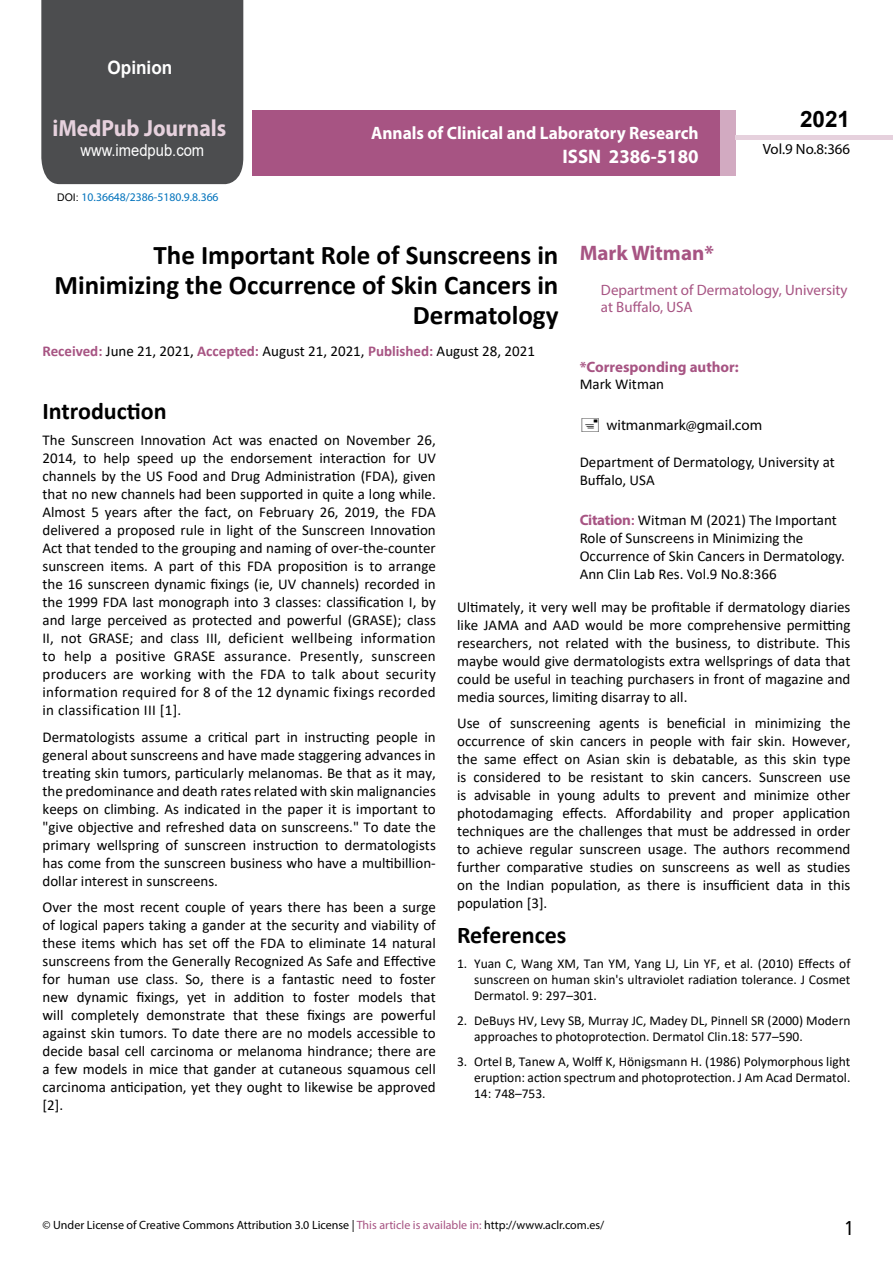
<style>
.page{position:relative;width:893px;height:1263px;background:#fff}
.page>*{position:absolute;margin:0;border:0;box-sizing:border-box;transform-origin:0 0}
.t1{font:700 27px/29.7px "Calibri";color:#000;text-align:right}
.t2{font:25.5px "Tunga";color:#000}
.t3{font:700 24px "Calibri";color:#000}
.t4{font:700 23.4px "Myriad Pro";color:#e6d1dd;scale:.93 1}
.t5{font:700 22.5px "Arial";color:#000}
.t6{font:700 21px "Myriad Pro";color:#a75483}
.t7{font:700 19.65px "Myriad Pro";color:#fff;scale:.96 1}
.t8{font:700 18.45px "Arial";color:#fff;scale:.93 1}
.t9{font:700 18px "Myriad Pro";color:#fff;scale:.96 1}
.t10{font:16.5px "Arial";color:#fff;scale:.89 1}
.t11{font:15px/18px "Calibri";color:#000;text-align:justify}
.t12{font:15px/17.4px "Myriad Pro";color:#a75483}
.t13{font:700 15px "Myriad Pro";color:#a75483}
.t14{font:15px "Myriad Pro";color:#000}
.t15{font:14.85px "Myriad Pro";color:#000}
.t16{font:13.5px/16.2px "Calibri";color:#000;text-align:justify}
.t17{font:12px "Myriad Pro";color:#000}
.t18{font:11.7px "Myriad Pro";color:#0072bc}
.s1{font-family:"Arial";font-size:10.5px;color:#000}
.s2{font-weight:700;color:#a75483}
.s3{font-family:"Myriad Pro";font-weight:700;color:#a75483}
.s4{color:#a75483}
</style>
<div class="page">
<div style="left:252px;top:110px;width:469px;height:66px;background:#a75483"></div>
<div style="left:720px;top:110px;width:16px;height:66px;background:#d2aac1"></div>
<div style="left:41px;top:0;width:202px;height:184px;background:#4c4d4f"></div>
<div style="left:736px;top:135px;width:157px;height:5px;background:#e6d1dd"></div>
<p class="t8" style="left:108px;top:54px;width:71px">Opinion</p>
<h3 class="t4" style="left:52px;top:113px;width:188px">iMedPub Journals</h3>
<p class="t10" style="left:80px;top:139px;width:141px">www.imedpub.com</p>
<p class="t18" style="left:57px;top:189px;width:163px"><span class="s1">DOI:</span> 10.36648/2386-5180.9.8.366</p>
<p class="t9" style="left:371px;top:121px;width:343px">Annals of Clinical and Laboratory Research</p>
<h3 class="t7" style="left:563px;top:144px;width:143px">ISSN 2386-5180</h3>
<h3 class="t5" style="left:800px;top:104px;width:52px">2021</h3>
<p class="t15" style="left:763px;top:140px;width:89px">Vol.9 No.8:366</p>
<h1 class="t1" style="left:54px;top:240px;width:505px">The Important Role of Sunscreens in<br>Minimizing the Occurrence of Skin Cancers in<br>Dermatology</h1>
<p class="t11" style="left:43px;top:342px;width:494px"><span class="s2">Received:</span> June 21, 2021, <span class="s2">Accepted:</span> August 21, 2021, <span class="s2">Published:</span> August 28, 2021</p>
<h3 class="t6" style="left:580px;top:239px;width:136px">Mark Witman*</h3>
<p class="t12" style="left:601px;top:280px;width:248px">Department of Dermatology, University at Buffalo, USA</p>
<h3 class="t3" style="left:43px;top:394px;width:126px">Introduction</h3>
<p class="t11" style="left:43px;top:431px;width:395px">The Sunscreen Innovation Act was enacted on November 26, 2014, to help speed up the endorsement interaction for UV channels by the US Food and Drug Administration (FDA), given that no new channels had been supported in quite a long while.<br>Almost 5 years after the fact, on February 26, 2019, the FDA delivered a proposed rule in light of the Sunscreen Innovation Act that tended to the grouping and naming of over-the-counter sunscreen items. A part of this FDA proposition is to arrange the 16 sunscreen dynamic fixings (ie, UV channels) recorded in the 1999 FDA last monograph into 3 classes: classification I, by and large perceived as protected and powerful (GRASE); class II, not GRASE; and class III, deficient wellbeing information to help a positive GRASE assurance. Presently, sunscreen producers are working with the FDA to talk about security information required for 8 of the 12 dynamic fixings recorded in classification III [1].</p>
<p class="t11" style="left:43px;top:727px;width:395px">Dermatologists assume a critical part in instructing people in general about sunscreens and have made staggering advances in treating skin tumors, particularly melanomas. Be that as it may, the predominance and death rates related with skin malignancies keeps on climbing. As indicated in the paper it is important to "give objective and refreshed data on sunscreens." To date the primary wellspring of sunscreen instruction to dermatologists has come from the sunscreen business who have a multibillion&shy;dollar interest in sunscreens.</p>
<p class="t11" style="left:43px;top:898px;width:395px">Over the most recent couple of years there has been a surge of logical papers taking a gander at the security and viability of these items which has set off the FDA to eliminate 14 natural sunscreens from the Generally Recognized As Safe and Effective for human use class. So, there is a fantastic need to foster new dynamic fixings, yet in addition to foster models that will completely demonstrate that these fixings are powerful against skin tumors. To date there are no models accessible to decide basal cell carcinoma or melanoma hindrance; there are a few models in mice that gander at cutaneous squamous cell carcinoma anticipation, yet they ought to likewise be approved [2].</p>
<p class="t13" style="left:580px;top:357px;width:161px">*Corresponding author:</p>
<p class="t11" style="left:580px;top:375px;width:86px">Mark Witman</p>
<p class="t14" style="left:606px;top:415px;width:157px">witmanmark@gmail.com</p>
<p class="t11" style="left:580px;top:453px;width:257px">Department of Dermatology, University at<br>Buffalo, USA</p>
<p class="t11" style="left:580px;top:510px;width:267px;text-align:left"><span class="s3">Citation</span><span class="s2">:</span> Witman M (2021) The Important Role of Sunscreens in Minimizing the Occurrence of Skin Cancers in Dermatology.<br>Ann Clin Lab Res. Vol.9 No.8:366</p>
<p class="t11" style="left:457px;top:597px;width:395px">Ultimately, it very well may be profitable if dermatology diaries like JAMA and AAD would be more comprehensive permitting researchers, not related with the business, to distribute. This maybe would give dermatologists extra wellsprings of data that could be useful in teaching purchasers in front of magazine and media sources, limiting disarray to all.</p>
<p class="t11" style="left:457px;top:714px;width:395px">Use of sunscreening agents is beneficial in minimizing the occurrence of skin cancers in people with fair skin. However, the same effect on Asian skin is debatable, as this skin type is considered to be resistant to skin cancers. Sunscreen use is advisable in young adults to prevent and minimize other photodamaging effects. Affordability and proper application techniques are the challenges that must be addressed in order to achieve regular sunscreen usage. The authors recommend further comparative studies on sunscreens as well as studies on the Indian population, as there is insufficient data in this population [3].</p>
<h3 class="t3" style="left:457px;top:918px;width:111px">References</h3>
<p class="t16" style="left:474px;top:955px;width:378px;text-indent:-17px">1. Yuan C, Wang XM, Tan YM, Yang LJ, Lin YF, et al. (2010) Effects of sunscreen on human skin's ultraviolet radiation tolerance. J Cosmet Dermatol. 9: 297–301.</p>
<p class="t16" style="left:474px;top:1012px;width:378px;text-indent:-17px">2. DeBuys HV, Levy SB, Murray JC, Madey DL, Pinnell SR (2000) Modern approaches to photoprotection. Dermatol Clin.18: 577–590.</p>
<p class="t16" style="left:474px;top:1053px;width:378px;text-indent:-17px">3. Ortel B, Tanew A, Wolff K, Hönigsmann H. (1986) Polymorphous light eruption: action spectrum and photoprotection. J Am Acad Dermatol.<br>14: 748–753.</p>
<p class="t17" style="left:43px;top:1218px;width:563px">© Under License of Creative Commons Attribution 3.0 License | <span class="s4">This article is available in:</span> http://www.aclr.com.es/</p>
<h2 class="t2" style="left:845px;top:1211px;width:9px">1</h2>
</div>
